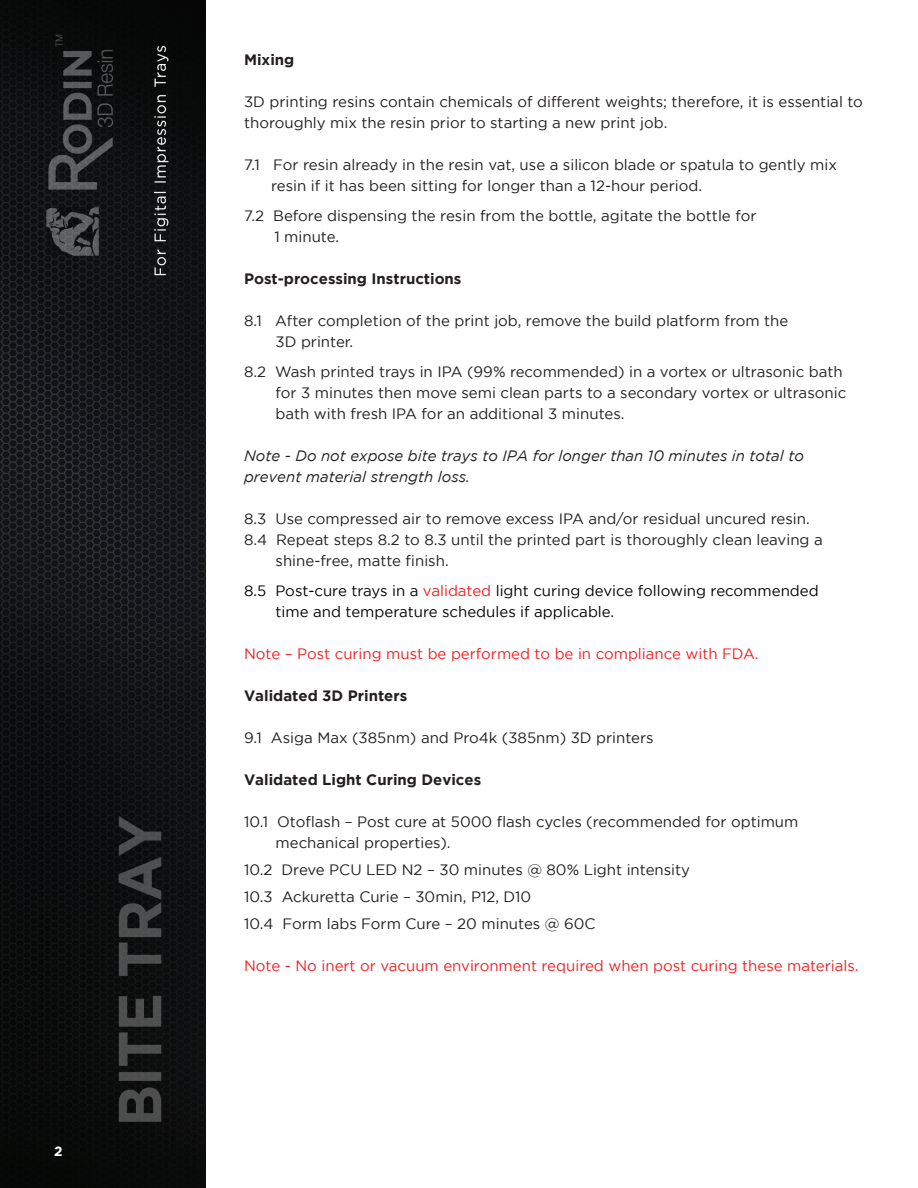
<style>
.page{position:relative;width:918px;height:1188px;background:#fff}
.page>*{position:absolute;margin:0;border:0;box-sizing:border-box;transform-origin:0 0}
.t1{font:15px/21px "Gotham";color:#231f20}
.t2{font:15px "Gotham";color:#ee2123}
.t3{font:15px/21px "Gotham";color:#040503}
.t4{font:italic 15px/21px "Gotham";color:#231f20}
.t5{font:700 15px "Gotham";color:#231f20}
.t6{font:700 13.5px "Gotham";color:#fff}
.s1{color:#ee2123}
</style>
<div class="page">
<img style="left:0;top:0;width:205px;height:1188px">
<p class="t6" style="left:54px;top:1143px;width:10px">2</p>
<p class="t5" style="left:244px;top:51px;width:52px">Mixing</p>
<p class="t1" style="left:244px;top:91px;width:620px">3D printing resins contain chemicals of different weights; therefore, it is essential to thoroughly mix the resin prior to starting a new print job.</p>
<p class="t1" style="left:271px;top:154px;width:567px;text-indent:-27px">7.1 For resin already in the resin vat, use a silicon blade or spatula to gently mix resin if it has been sitting for longer than a 12-hour period.</p>
<p class="t1" style="left:274px;top:205px;width:484px;text-indent:-30px">7.2 Before dispensing the resin from the bottle, agitate the bottle for<br>1 minute.</p>
<p class="t5" style="left:244px;top:270px;width:219px">Post-processing Instructions</p>
<p class="t1" style="left:276px;top:310px;width:514px;text-indent:-32px">8.1 After completion of the print job, remove the build platform from the<br>3D printer.</p>
<p class="t1" style="left:276px;top:361px;width:572px;text-indent:-32px">8.2 Wash printed trays in IPA (99% recommended) in a vortex or ultrasonic bath for 3 minutes then move semi clean parts to a secondary vortex or ultrasonic bath with fresh IPA for an additional 3 minutes.</p>
<p class="t4" style="left:244px;top:445px;width:561px">Note - Do not expose bite trays to IPA for longer than 10 minutes in total to prevent material strength loss.</p>
<p class="t1" style="left:244px;top:508px;width:567px">8.3 Use compressed air to remove excess IPA and/or residual uncured resin.</p>
<p class="t1" style="left:244px;top:529px;width:580px">8.4 Repeat steps 8.2 to 8.3 until the printed part is thoroughly clean leaving a</p>
<p class="t1" style="left:276px;top:550px;width:175px">shine-free, matte finish.</p>
<p class="t3" style="left:276px;top:580px;width:545px;text-indent:-32px">8.5 Post-cure trays in a <span class="s1">validated</span> light curing device following recommended time and temperature schedules if applicable.</p>
<p class="t2" style="left:244px;top:645px;width:516px">Note – Post curing must be performed to be in compliance with FDA.</p>
<p class="t5" style="left:244px;top:687px;width:165px">Validated 3D Printers</p>
<p class="t1" style="left:244px;top:727px;width:411px">9.1 Asiga Max (385nm) and Pro4k (385nm) 3D printers</p>
<p class="t5" style="left:244px;top:771px;width:239px">Validated Light Curing Devices</p>
<p class="t1" style="left:276px;top:811px;width:524px;text-indent:-32px">10.1 Otoflash – Post cure at 5000 flash cycles (recommended for optimum mechanical properties).</p>
<p class="t1" style="left:244px;top:856px;width:448px;line-height:27px">10.2 Dreve PCU LED N2 – 30 minutes @ 80% Light intensity<br>10.3 Ackuretta Curie – 30min, P12, D10<br>10.4 Form labs Form Cure – 20 minutes @ 60C</p>
<p class="t2" style="left:244px;top:957px;width:616px">Note - No inert or vacuum environment required when post curing these materials.</p>
</div>
